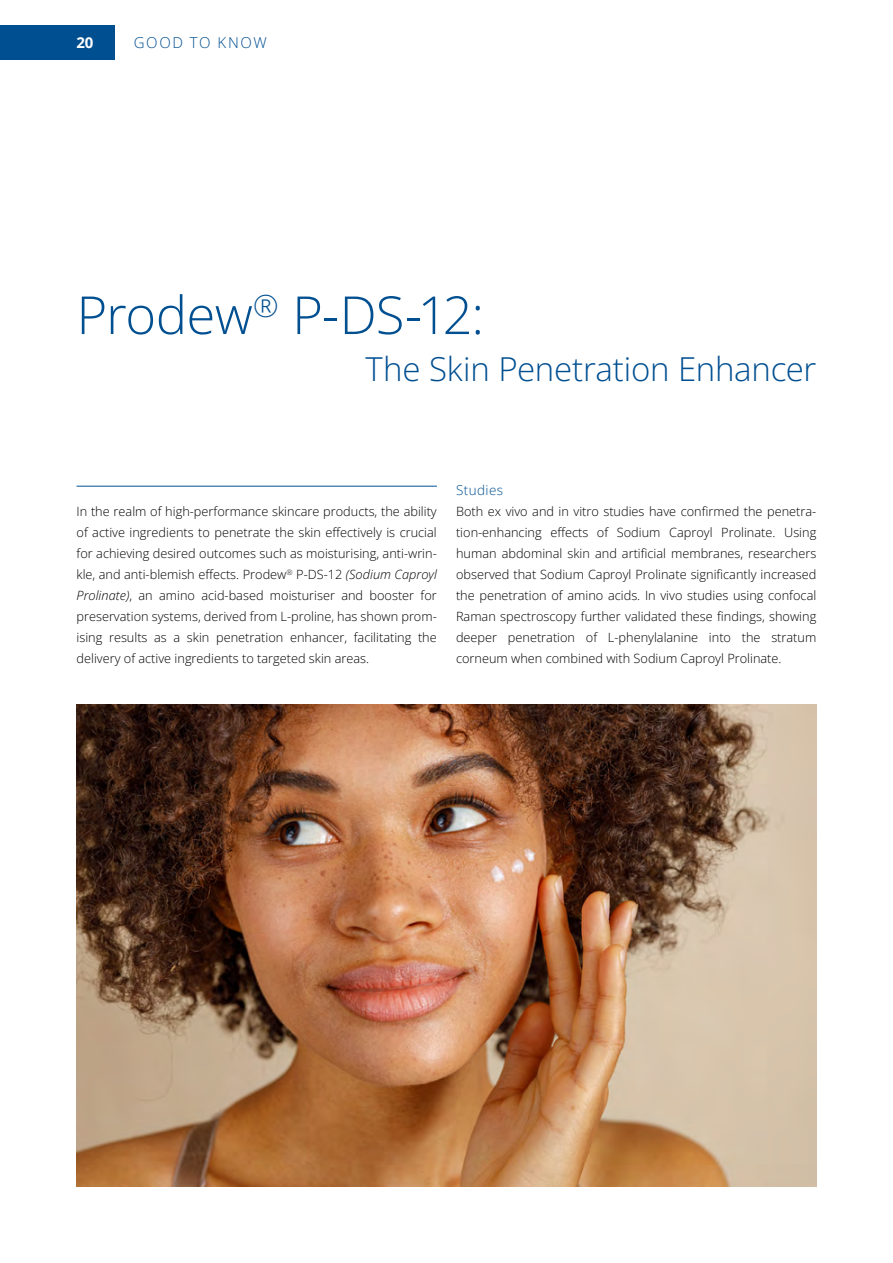
<style>
.page{position:relative;width:893px;height:1263px;background:#fff}
.page>*{position:absolute;margin:0;border:0;box-sizing:border-box;transform-origin:0 0}
.t1{font:52.5px "Open Sans";letter-spacing:-.015em;color:#004f91}
.t2{font:33px "Open Sans";letter-spacing:-.005em;color:#004f91}
.t3{font:15px "Open Sans";letter-spacing:.105em;color:#004f91}
.t4{font:700 15px "Open Sans";color:#fff}
.t5{font:13.5px "Open Sans";letter-spacing:.03em;color:#004f91}
.t6{font:12.75px/21px "Open Sans";color:#000;text-align:justify}
.s1{font-style:italic}
</style>
<div class="page">
<div style="left:0;top:26px;width:115px;height:34px;background:#004f91"></div>
<hr style="left:77px;top:486px;width:360px;height:1px;background:#004f91">
<img style="left:77px;top:705px;width:739px;height:481px">
<p class="t4" style="left:77px;top:32px;width:18px">20</p>
<p class="t3" style="left:134px;top:32px;width:134px">GOOD TO KNOW</p>
<h1 class="t1" style="left:77px;top:279px;width:409px">Prodew<sup>®</sup> P-DS-12:</h1>
<h2 class="t2" style="left:366px;top:346px;width:452px">The Skin Penetration Enhancer</h2>
<p class="t6" style="left:77px;top:501px;width:362px">In the realm of high-performance skincare products, the ability of active ingredients to penetrate the skin effectively is crucial for achieving desired outcomes such as moisturising, anti-wrin&shy;kle, and anti-blemish effects. Prodew<sup>®</sup> P-DS-12 <span class="s1">(Sodium Caproyl Prolinate)</span>, an amino acid-based moisturiser and booster for preservation systems, derived from L-proline, has shown prom&shy;ising results as a skin penetration enhancer, facilitating the delivery of active ingredients to targeted skin areas.</p>
<p class="t5" style="left:456px;top:481px;width:49px">Studies</p>
<p class="t6" style="left:456px;top:501px;width:362px">Both ex vivo and in vitro studies have confirmed the penetra&shy;tion-enhancing effects of Sodium Caproyl Prolinate. Using human abdominal skin and artificial membranes, researchers observed that Sodium Caproyl Prolinate significantly increased the penetration of amino acids. In vivo studies using confocal Raman spectroscopy further validated these findings, showing deeper penetration of L-phenylalanine into the stratum corneum when combined with Sodium Caproyl Prolinate.</p>
</div>
